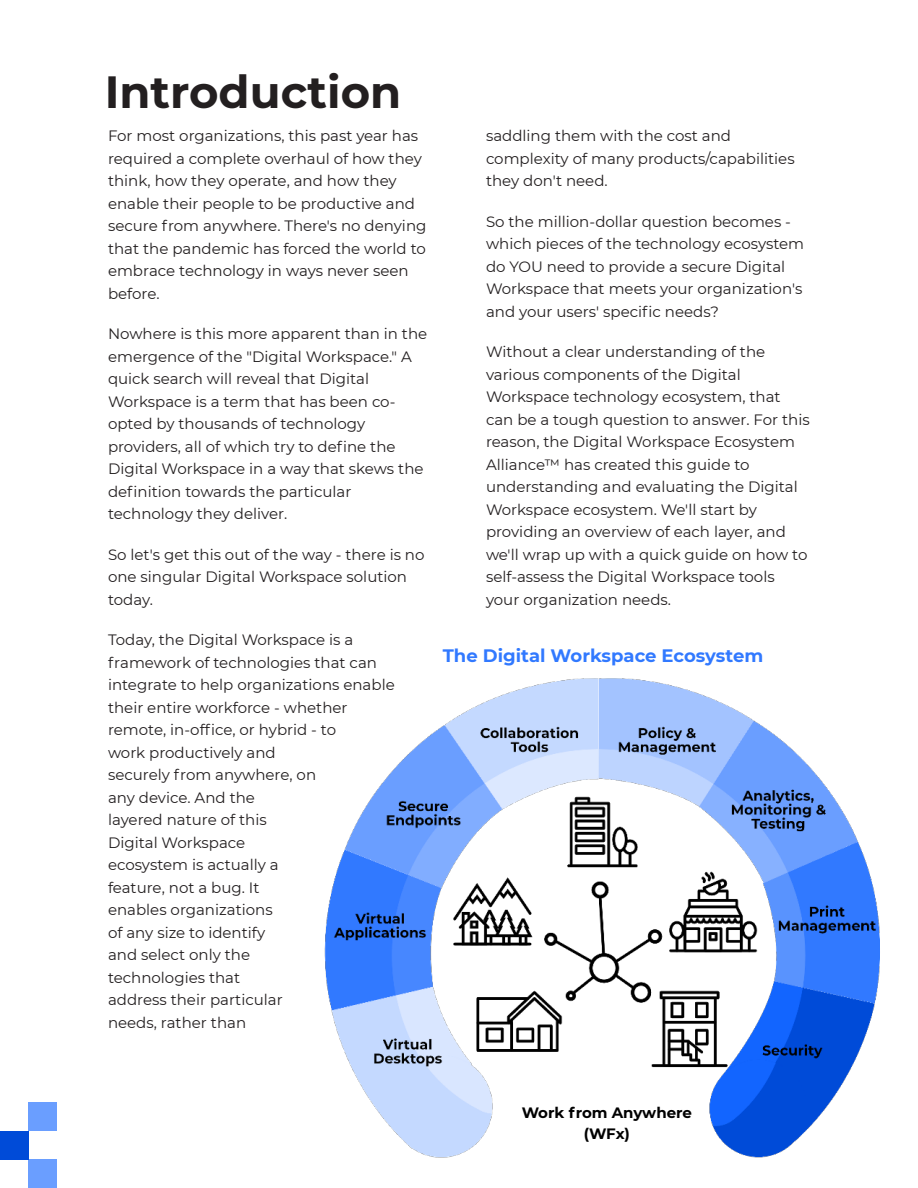
<style>
.page{position:relative;width:918px;height:1188px;background:#fff}
.page>*{position:absolute;margin:0;border:0;box-sizing:border-box;transform-origin:0 0}
.t1{font:700 45px "Montserrat";color:#231f20}
.t2{font:700 18px "Montserrat";color:#3179ff}
.t3{font:15px/22.5px "Montserrat";color:#231f20}
.t4{font:700 15px/21px "Montserrat";letter-spacing:-.005em;color:#000;text-align:center}
</style>
<div class="page">
<div style="left:28px;top:1102px;width:29px;height:29px;background:#6a9eff"></div>
<div style="left:28px;top:1160px;width:29px;height:28px;background:#6a9eff"></div>
<div style="left:0;top:1131px;width:28px;height:29px;background:#004bd8"></div>
<img style="left:324px;top:678px;width:556px;height:480px">
<h1 class="t1" style="left:105px;top:60px;width:298px">Introduction</h1>
<p class="t3" style="left:108px;top:124px;width:320px">For most organizations, this past year has required a complete overhaul of how they think, how they operate, and how they enable their people to be productive and secure from anywhere. There's no denying that the pandemic has forced the world to embrace technology in ways never seen before.</p>
<p class="t3" style="left:108px;top:322px;width:321px">Nowhere is this more apparent than in the emergence of the "Digital Workspace." A quick search will reveal that Digital Workspace is a term that has been co&shy;opted by thousands of technology providers, all of which try to define the Digital Workspace in a way that skews the definition towards the particular technology they deliver.</p>
<p class="t3" style="left:108px;top:543px;width:318px">So let's get this out of the way - there is no one singular Digital Workspace solution today.</p>
<p class="t3" style="left:108px;top:628px;width:288px">Today, the Digital Workspace is a framework of technologies that can integrate to help organizations enable their entire workforce - whether remote, in-office, or hybrid - to<br>work productively and<br>securely from anywhere, on<br>any device. And the<br>layered nature of this<br>Digital Workspace<br>ecosystem is actually a<br>feature, not a bug. It<br>enables organizations<br>of any size to identify<br>and select only the<br>technologies that<br>address their particular<br>needs, rather than</p>
<p class="t3" style="left:486px;top:124px;width:310px">saddling them with the cost and complexity of many products/capabilities they don't need.</p>
<p class="t3" style="left:486px;top:210px;width:320px">So the million-dollar question becomes - which pieces of the technology ecosystem do YOU need to provide a secure Digital Workspace that meets your organization's and your users' specific needs?</p>
<p class="t3" style="left:486px;top:340px;width:325px">Without a clear understanding of the various components of the Digital Workspace technology ecosystem, that can be a tough question to answer. For this reason, the Digital Workspace Ecosystem Alliance™ has created this guide to understanding and evaluating the Digital Workspace ecosystem. We'll start by providing an overview of each layer, and we'll wrap up with a quick guide on how to self-assess the Digital Workspace tools your organization needs.</p>
<p class="t2" style="left:443px;top:643px;width:322px">The Digital Workspace Ecosystem</p>
<p class="t4" style="left:522px;top:1102px;width:172px">Work from Anywhere (WFx)</p>
</div>
